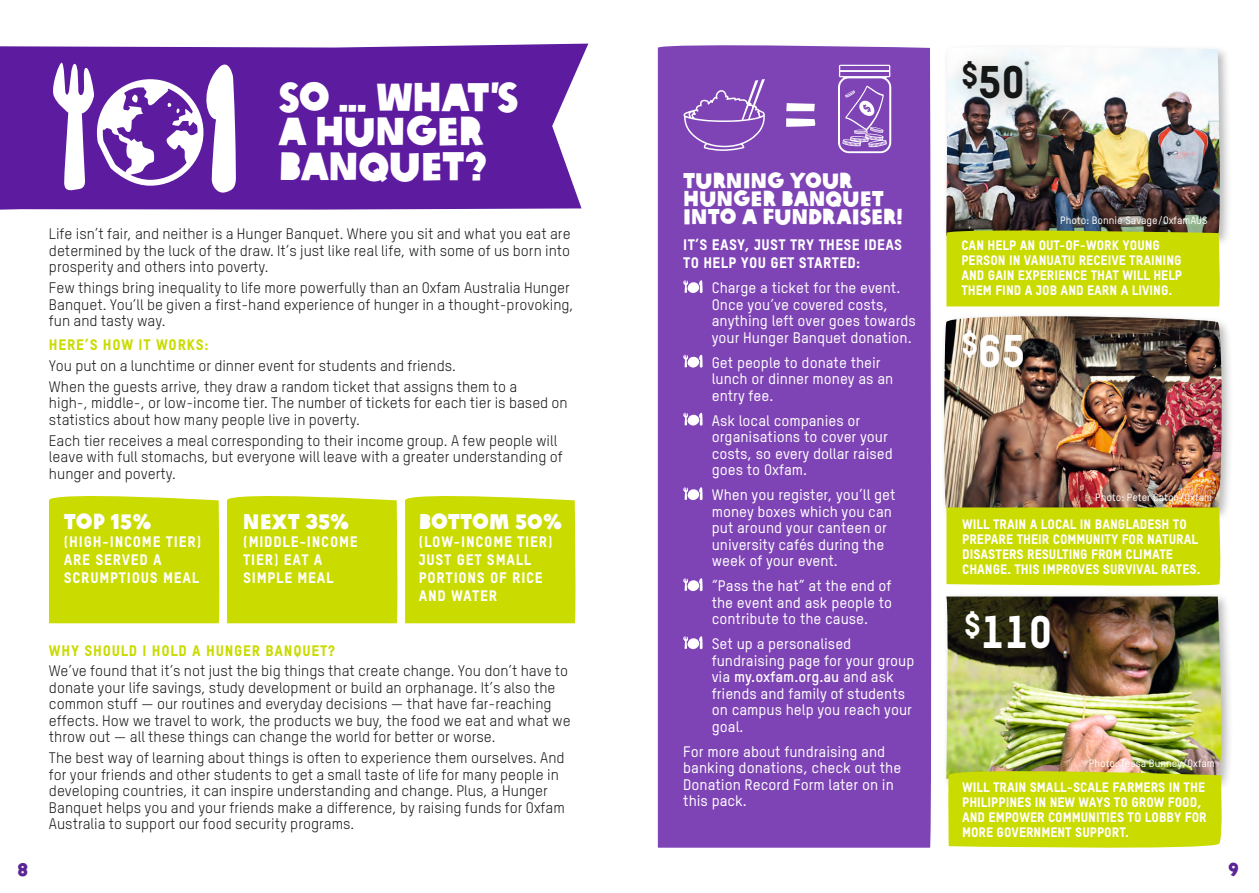
<style>
.page{position:relative;width:1259px;height:893px;background:#fff}
.page>*{position:absolute;margin:0;border:0;box-sizing:border-box;transform-origin:0 0}
.t1{font:45px "Oxfam TSTARPRO Headline";color:#fff}
.t2{font:45px "Oxfam TSTARPRO Headline";color:#151616}
.t3{font:39px/34.5px "Oxfam Global Headline";letter-spacing:-.02em;color:#fff}
.t4{font:21px/18px "Oxfam Global Headline";color:#fff}
.t5{font:18px "Oxfam Global Headline";color:#5c2596}
.t6{font:15px/16.5px "Oxfam TSTARPRO";color:#151616}
.t7{font:500 15px/16.5px "Oxfam TSTARPRO";color:#fff}
.t8{font:15px/18px "Oxfam TSTARPRO Headline";letter-spacing:.05em;color:#fff}
.t9{font:15px "Oxfam TSTARPRO Headline";letter-spacing:.05em;color:#cadb00}
.t10{font:15px/18px "Oxfam TSTARPRO Headline";letter-spacing:.02em;color:#fff}
.Dollar_Handle{font:13.5px/15px "Oxfam TSTARPRO Headline";color:#fff}
.t11{font:500 10.5px "Oxfam TSTARPRO";color:#fff}
.s1{font-weight:700}
</style>
<div class="page">
<div style="left:942px;top:592px;width:292px;height:202px;background:#151616;opacity:.3"></div>
<img style="left:946px;top:596px;width:277px;height:187px">
<div style="left:940px;top:312px;width:294px;height:213px;background:#151616;opacity:.3"></div>
<img style="left:943px;top:316px;width:280px;height:198px">
<div style="left:942px;top:43px;width:290px;height:205px;background:#151616;opacity:.3"></div>
<img style="left:945px;top:47px;width:276px;height:189px">
<svg style="left:946px;top:227px;width:275px;height:79px;background:#c3d305"></svg>
<div style="left:49px;top:496px;width:171px;height:127px;background:#cadb00"></div>
<div style="left:227px;top:496px;width:171px;height:127px;background:#cadb00"></div>
<div style="left:405px;top:496px;width:171px;height:127px;background:#cadb00"></div>
<div style="left:658px;top:45px;width:274px;height:803px;background:#7e43b5"></div>
<svg style="left:948px;top:766px;width:275px;height:82px;background:#c7d50d"></svg>
<div style="left:949px;top:48px;width:96px;height:73px;background:#151616;opacity:.3"></div>
<div style="left:946px;top:507px;width:275px;height:79px;background:#cadb00"></div>
<div style="left:949px;top:317px;width:95px;height:73px;background:#151616;opacity:.3"></div>
<svg style="left:683px;top:279px;width:19px;height:14px"></svg>
<svg style="left:683px;top:354px;width:19px;height:14px"></svg>
<svg style="left:683px;top:412px;width:19px;height:14px"></svg>
<svg style="left:683px;top:486px;width:19px;height:14px"></svg>
<svg style="left:683px;top:577px;width:19px;height:14px"></svg>
<svg style="left:683px;top:635px;width:19px;height:14px"></svg>
<svg style="left:835px;top:62px;width:58px;height:142px;background:#9260c0"></svg>
<svg style="left:683px;top:79px;width:82px;height:72px;background:#8e5abe"></svg>
<svg style="left:786px;top:118px;width:30px;height:9px"></svg>
<svg style="left:786px;top:103px;width:29px;height:8px"></svg>
<svg style="left:0;top:44px;width:588px;height:166px;background:#682ba6"></svg>
<svg style="left:51px;top:53px;width:185px;height:141px"></svg>
<p class="t3" style="left:278px;top:76px;width:241px">SO ... WHAT’S<br>A HUNGER<br>BANQUET?</p>
<p class="t6" style="left:49px;top:226px;width:523px;text-align:justify">Life isn’t fair, and neither is a Hunger Banquet. Where you sit and what you eat are determined by the luck of the draw. It’s just like real life, with some of us born into prosperity and others into poverty.</p>
<p class="t6" style="left:49px;top:279px;width:526px">Few things bring inequality to life more powerfully than an Oxfam Australia Hunger<br>Banquet. You‘ll be given a first-hand experience of hunger in a thought-provoking, fun and tasty way.</p>
<p class="t9" style="left:49px;top:336px;width:161px">HERE’S HOW IT WORKS:</p>
<p class="t6" style="left:49px;top:357px;width:408px">You put on a lunchtime or dinner event for students and friends.</p>
<p class="t6" style="left:49px;top:378px;width:520px">When the guests arrive, they draw a random ticket that assigns them to a<br>high-, middle-, or low-income tier. The number of tickets for each tier is based on statistics about how many people live in poverty.</p>
<p class="t6" style="left:49px;top:432px;width:515px">Each tier receives a meal corresponding to their income group. A few people will leave with full stomachs, but everyone will leave with a greater understanding of hunger and poverty.</p>
<p class="t4" style="left:64px;top:511px;width:89px">TOP 15%</p>
<p class="t8" style="left:64px;top:533px;width:139px">(HIGH-INCOME TIER)<br>ARE SERVED A<br>SCRUMPTIOUS MEAL</p>
<p class="t4" style="left:243px;top:511px;width:108px">NEXT 35%</p>
<p class="t8" style="left:243px;top:533px;width:116px">(MIDDLE-INCOME<br>TIER) EAT A<br>SIMPLE MEAL</p>
<p class="t4" style="left:419px;top:511px;width:145px">BOTTOM 50%</p>
<p class="t8" style="left:419px;top:533px;width:135px">(LOW-INCOME TIER)<br>JUST GET SMALL<br>PORTIONS OF RICE<br>AND WATER</p>
<p class="t9" style="left:49px;top:641px;width:287px">WHY SHOULD I HOLD A HUNGER BANQUET?</p>
<p class="t6" style="left:49px;top:663px;width:523px">We’ve found that it’s not just the big things that create change. You don’t have to donate your life savings, study development or build an orphanage. It’s also the common stuff — our routines and everyday decisions — that have far-reaching effects. How we travel to work, the products we buy, the food we eat and what we throw out — all these things can change the world for better or worse.</p>
<p class="t6" style="left:49px;top:749px;width:517px">The best way of learning about things is often to experience them ourselves. And for your friends and other students to get a small taste of life for many people in developing countries, it can inspire understanding and change. Plus, a Hunger Banquet helps you and your friends make a difference, by raising funds for Oxfam Australia to support our food security programs.</p>
<p class="t4" style="left:683px;top:169px;width:221px">TURNING YOUR<br>HUNGER BANQUET<br>INTO A FUNDRAISER!</p>
<p class="t10" style="left:683px;top:235px;width:220px">IT’S EASY, JUST TRY THESE IDEAS<br>TO HELP YOU GET STARTED:</p>
<p class="t7" style="left:712px;top:279px;width:206px">Charge a ticket for the event.<br>Once you’ve covered costs, anything left over goes towards your Hunger Banquet donation.</p>
<p class="t7" style="left:712px;top:354px;width:183px">Get people to donate their lunch or dinner money as an entry fee.</p>
<p class="t7" style="left:712px;top:412px;width:183px">Ask local companies or organisations to cover your costs, so every dollar raised goes to Oxfam.</p>
<p class="t7" style="left:712px;top:486px;width:185px">When you register, you’ll get money boxes which you can put around your canteen or university cafés during the week of your event.</p>
<p class="t7" style="left:712px;top:577px;width:182px;text-align:justify">“Pass the hat” at the end of the event and ask people to contribute to the cause.</p>
<p class="t7" style="left:712px;top:635px;width:204px">Set up a personalised fundraising page for your group via <span class="s1">my.oxfam.org.au</span> and ask friends and family of students on campus help you reach your goal.</p>
<p class="t7" style="left:683px;top:743px;width:219px">For more about fundraising and banking donations, check out the<br>Donation Record Form later on in this pack.</p>
<p class="t2" style="left:961px;top:54px;width:65px"><sup>$</sup>50</p>
<p class="t11" style="left:1060px;top:214px;width:149px">Photo: Bonnie Savage/OxfamAUS</p>
<p class="Dollar_Handle" style="left:961px;top:237px;width:222px">CAN HELP AN OUT-OF-WORK YOUNG<br>PERSON IN VANUATU RECEIVE TRAINING<br>AND GAIN EXPERIENCE THAT WILL HELP<br>THEM FIND A JOB AND EARN A LIVING.</p>
<p class="t1" style="left:961px;top:324px;width:65px"><sup>$</sup>65</p>
<p class="t11" style="left:1095px;top:491px;width:118px">Photo: Peter Caton/Oxfam</p>
<p class="Dollar_Handle" style="left:962px;top:516px;width:240px">WILL TRAIN A LOCAL IN BANGLADESH TO PREPARE THEIR COMMUNITY FOR NATURAL DISASTERS RESULTING FROM CLIMATE CHANGE. THIS IMPROVES SURVIVAL RATES.</p>
<p class="t1" style="left:964px;top:604px;width:89px"><sup>$</sup>110</p>
<p class="t11" style="left:1089px;top:757px;width:127px">Photo: Tessa Bunney/Oxfam</p>
<p class="Dollar_Handle" style="left:962px;top:780px;width:246px">WILL TRAIN SMALL-SCALE FARMERS IN THE PHILIPPINES IN NEW WAYS TO GROW FOOD, AND EMPOWER COMMUNITIES TO LOBBY FOR MORE GOVERNMENT SUPPORT.</p>
<p class="t5" style="left:17px;top:855px;width:13px">8</p>
<p class="t5" style="left:1228px;top:855px;width:12px">9</p>
</div>
